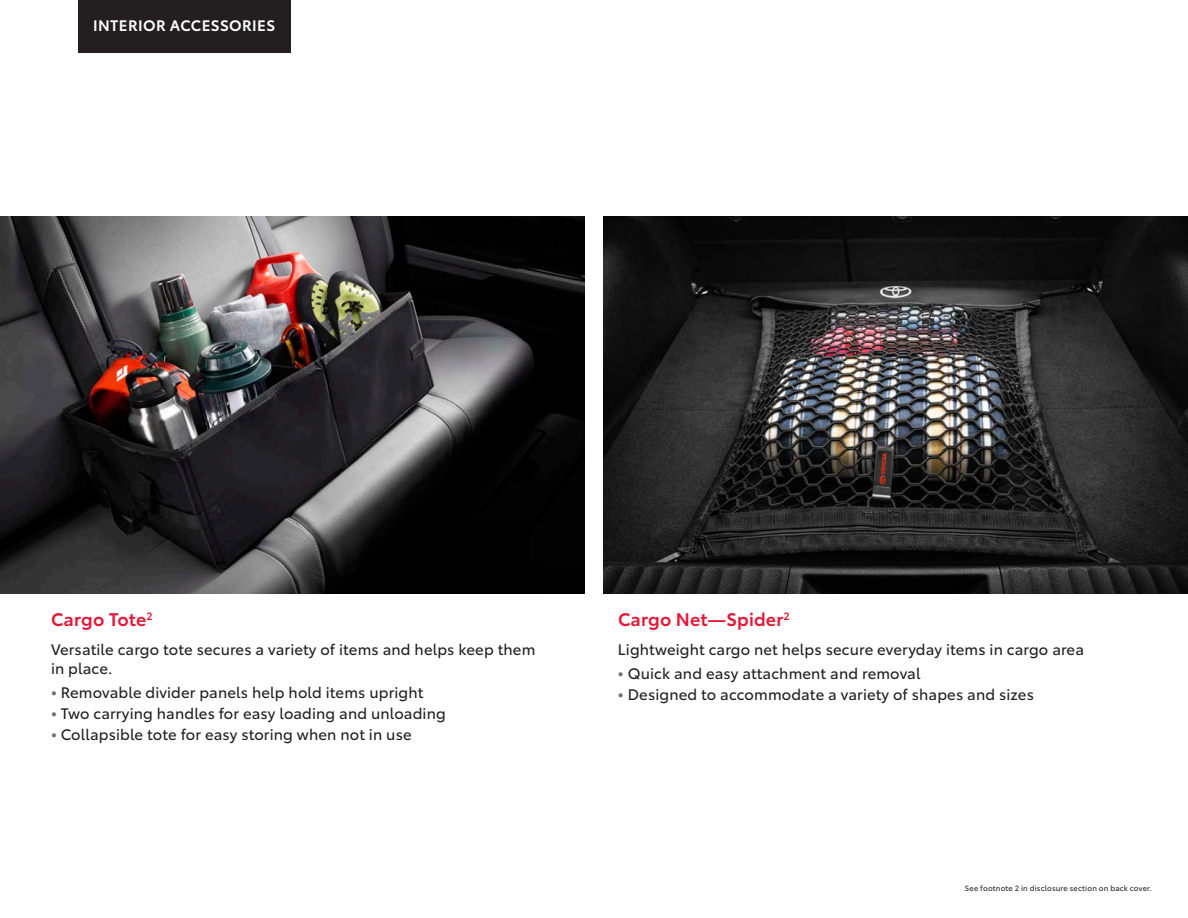
<style>
.page{position:relative;width:1188px;height:918px;background:#fff}
.page>*{position:absolute;margin:0;border:0;box-sizing:border-box;transform-origin:0 0}
._2019_Product_Name_1{font:600 18px "Toyota Type";letter-spacing:.005em;color:#e51836}
._2019_BODY_COPY_Bull{font:15px "Toyota Type";letter-spacing:.01em;color:#231f20}
._2019_BODY_COPY{font:15px/19.5px "Toyota Type";letter-spacing:.01em;color:#231f20}
.t1{font:600 15px "Toyota Type";letter-spacing:.025em;color:#fff}
._2019_Disclaimer_Cop{font:7.5px "Toyota Type";letter-spacing:.025em;color:#231f20}
.s1{font-weight:700;color:#717074}
</style>
<div class="page">
<img style="left:603px;top:216px;width:585px;height:378px">
<img style="left:0;top:216px;width:585px;height:378px">
<div style="left:78px;top:0;width:212px;height:52px;background:#231f20"></div>
<p class="t1" style="left:93px;top:14px;width:184px">INTERIOR ACCESSORIES</p>
<p class="_2019_Product_Name_1" style="left:51px;top:606px;width:103px">Cargo Tote<sup>2</sup></p>
<p class="_2019_BODY_COPY" style="left:51px;top:638px;width:486px">Versatile cargo tote secures a variety of items and helps keep them in place.</p>
<p class="_2019_BODY_COPY_Bull" style="left:51px;top:682px;width:374px"><span class="s1">•</span> Removable divider panels help hold items upright</p>
<p class="_2019_BODY_COPY_Bull" style="left:51px;top:703px;width:396px"><span class="s1">•</span> Two carrying handles for easy loading and unloading</p>
<p class="_2019_BODY_COPY_Bull" style="left:51px;top:724px;width:362px"><span class="s1">•</span> Collapsible tote for easy storing when not in use</p>
<p class="_2019_Product_Name_1" style="left:618px;top:606px;width:173px">Cargo Net—Spider<sup>2</sup></p>
<p class="_2019_BODY_COPY" style="left:618px;top:638px;width:468px">Lightweight cargo net helps secure everyday items in cargo area</p>
<p class="_2019_BODY_COPY_Bull" style="left:618px;top:662px;width:304px"><span class="s1">•</span> Quick and easy attachment and removal</p>
<p class="_2019_BODY_COPY_Bull" style="left:618px;top:683px;width:417px"><span class="s1">•</span> Designed to accommodate a variety of shapes and sizes</p>
<p class="_2019_Disclaimer_Cop" style="left:965px;top:883px;width:189px">See footnote 2 in disclosure section on back cover.</p>
</div>
